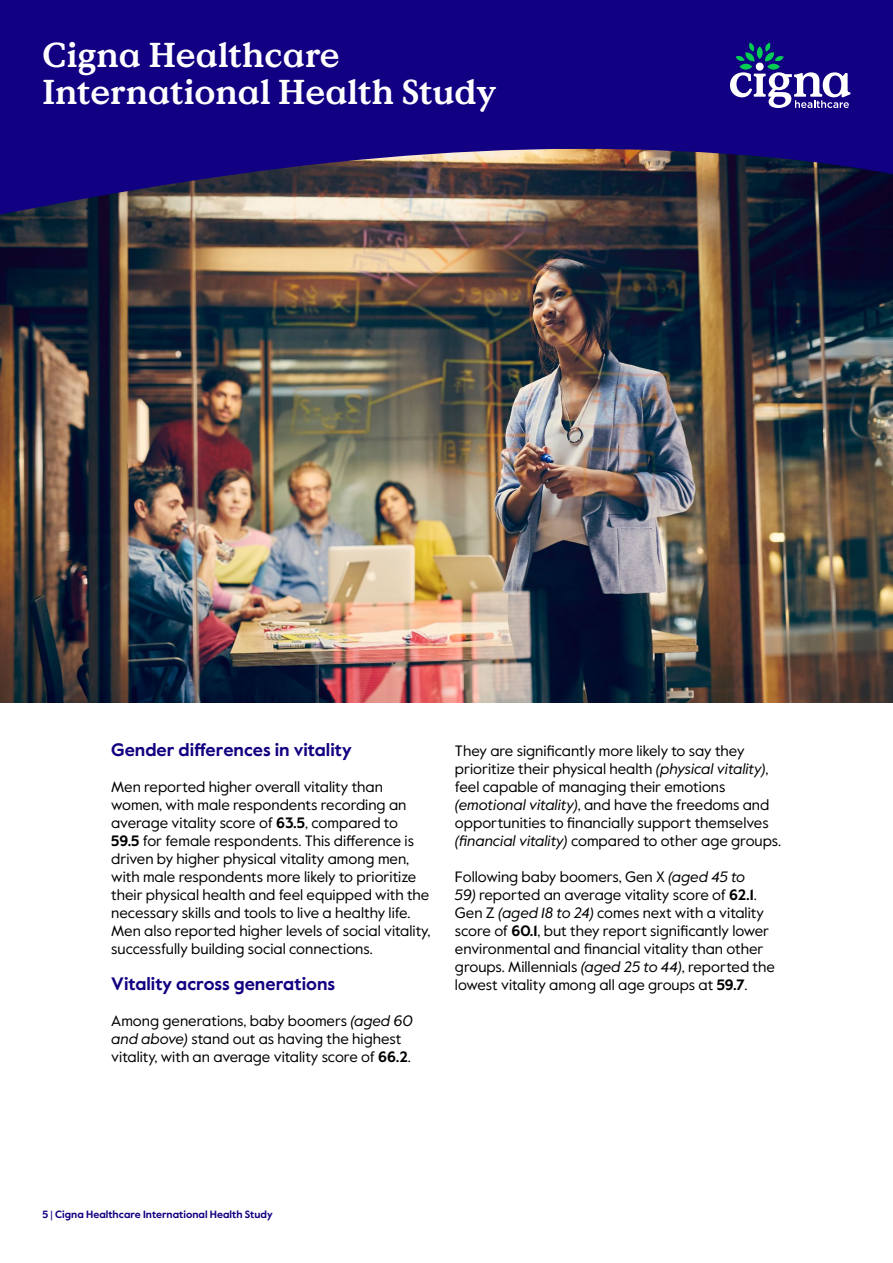
<style>
.page{position:relative;width:893px;height:1263px;background:#fff}
.page>*{position:absolute;margin:0;border:0;box-sizing:border-box;transform-origin:0 0}
.t1{font:700 34.5px/36.3px "Value Serif Pro";color:#fff}
.t2{font:700 18px "Value Sans Pro";color:#110081}
.t3{font:15px/18px "Value Sans Pro";color:#000}
.t4{font:700 10.5px "Value Sans Pro";color:#110081}
.s1{font-weight:700}
.s2{font-style:italic}
.s3{font-weight:400}
</style>
<div class="page">
<img style="left:0;top:217px;width:893px;height:485px">
<svg style="left:0;top:0;width:893px;height:217px;background:#241576"></svg>
<svg style="left:730px;top:43px;width:120px;height:65px"></svg>
<h1 class="t1" style="left:43px;top:39px;width:455px">Cigna Healthcare<br>International Health Study</h1>
<p class="t2" style="left:111px;top:739px;width:242px">Gender differences in vitality</p>
<p class="t3" style="left:111px;top:778px;width:321px">Men reported higher overall vitality than women, with male respondents recording an average vitality score of <span class="s1">63.5</span>, compared to<br><span class="s1">59.5</span> for female respondents. This difference is driven by higher physical vitality among men, with male respondents more likely to prioritize their physical health and feel equipped with the necessary skills and tools to live a healthy life.<br>Men also reported higher levels of social vitality, successfully building social connections.</p>
<p class="t2" style="left:111px;top:973px;width:225px">Vitality across generations</p>
<p class="t3" style="left:111px;top:1012px;width:303px">Among generations, baby boomers <span class="s2">(aged 60 and above)</span> stand out as having the highest vitality, with an average vitality score of <span class="s1">66.2</span>.</p>
<p class="t3" style="left:455px;top:742px;width:328px">They are significantly more likely to say they prioritize their physical health <span class="s2">(physical vitality)</span>, feel capable of managing their emotions <span class="s2">(emotional vitality)</span>, and have the freedoms and opportunities to financially support themselves <span class="s2">(financial vitality)</span> compared to other age groups.</p>
<p class="t3" style="left:455px;top:868px;width:292px">Following baby boomers, Gen X <span class="s2">(aged 45 to</span></p>
<p class="t3" style="left:455px;top:886px;width:322px"><span class="s2">59)</span> reported an average vitality score of <span class="s1">62.1</span>.<br>Gen Z <span class="s2">(aged 18 to 24)</span> comes next with a vitality score of <span class="s1">60.1</span>, but they report significantly lower environmental and financial vitality than other groups. Millennials <span class="s2">(aged 25 to 44)</span>, reported the lowest vitality among all age groups at <span class="s1">59.7</span>.</p>
<p class="t4" style="left:43px;top:1208px;width:232px">5 <span class="s3">|</span> Cigna Healthcare International Health Study</p>
</div>
